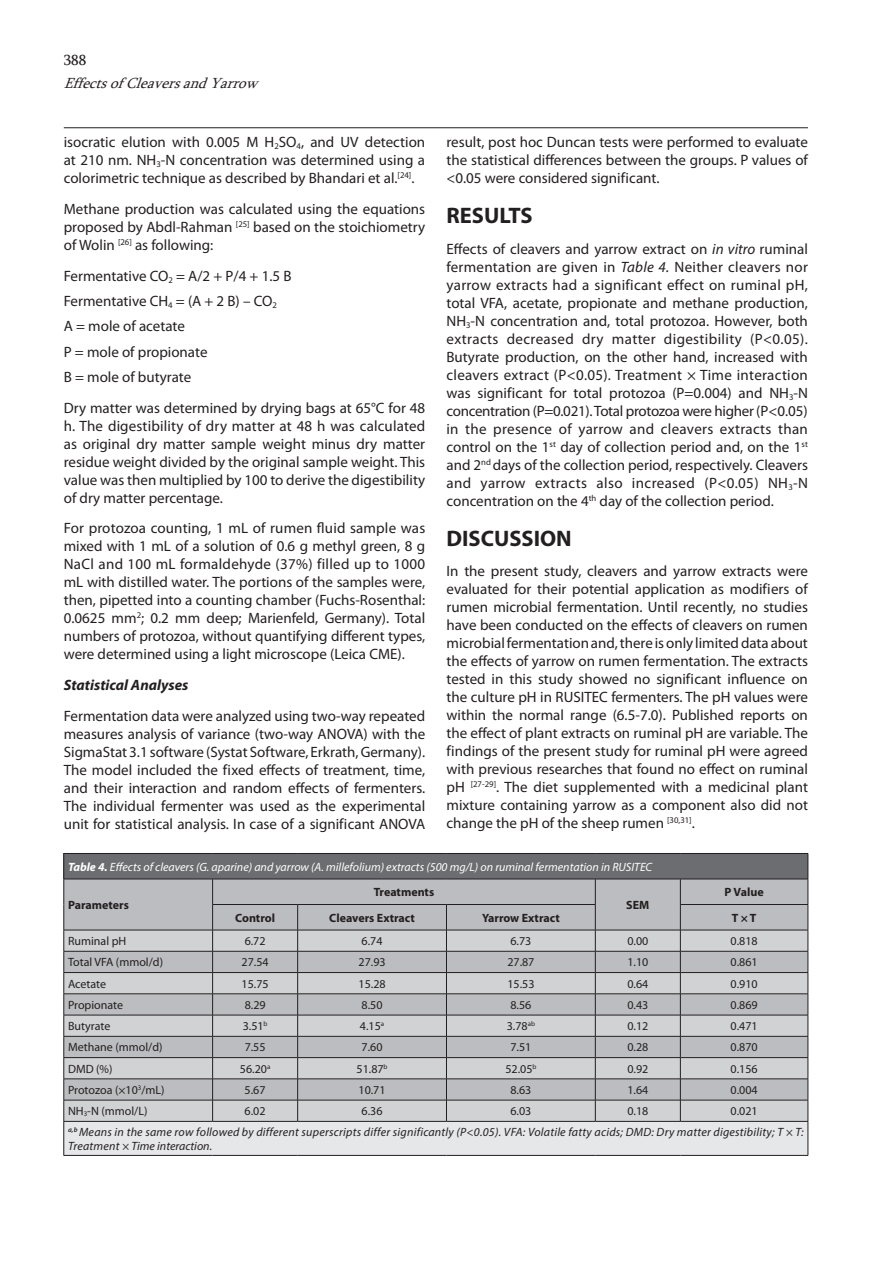
<style>
.page{position:relative;width:893px;height:1263px;background:#fff}
.page>*{position:absolute;margin:0;border:0;box-sizing:border-box;transform-origin:0 0}
.t1{font:700 22.5px "Myriad Pro";color:#231f20}
.t2{font:15px/18px "Myriad Pro";color:#231f20;text-align:justify}
.t3{font:italic 15px "Sylfaen";color:#231f20}
.t4{font:italic 700 15px "Myriad Pro";color:#231f20}
.t5{font:15px "Sylfaen";color:#231f20}
.t6{font:12px "Myriad Pro";color:#231f20}
.t7{font:italic 12px/20.4px "Myriad Pro";letter-spacing:.02em;color:#231f20}
.t8{font:italic 12px "Myriad Pro";color:#fff}
.t9{font:700 12px "Myriad Pro";color:#231f20}
.t10{font:italic 12px "Myriad Pro";color:#231f20}
.s1{font-style:italic}
.s2{font-weight:700}
.s3{font-size:6.9px}
.s4{font-style:normal}
</style>
<div class="page">
<hr style="left:64px;top:127px;width:744px;height:1px;background:#231f20">
<div style="left:64px;top:1121px;width:744px;height:34px;background:#e6e7e9"></div>
<hr style="left:64px;top:853px;width:149px;height:1px;background:#231f20">
<hr style="left:213px;top:853px;width:85px;height:1px;background:#231f20">
<hr style="left:298px;top:853px;width:148px;height:1px;background:#231f20">
<hr style="left:446px;top:853px;width:149px;height:1px;background:#231f20">
<hr style="left:595px;top:853px;width:85px;height:1px;background:#231f20">
<hr style="left:680px;top:853px;width:128px;height:1px;background:#231f20">
<svg style="left:64px;top:854px;width:745px;height:267px;background:#b5b6b8"></svg>
<hr style="left:64px;top:1121px;width:149px;height:1px;background:#231f20">
<hr style="left:64px;top:1121px;width:1px;height:34px;background:#231f20">
<hr style="left:213px;top:1121px;width:85px;height:1px;background:#231f20">
<hr style="left:298px;top:1121px;width:148px;height:1px;background:#231f20">
<hr style="left:446px;top:1121px;width:149px;height:1px;background:#231f20">
<hr style="left:595px;top:1121px;width:85px;height:1px;background:#231f20">
<hr style="left:680px;top:1121px;width:128px;height:1px;background:#231f20">
<hr style="left:808px;top:1121px;width:1px;height:34px;background:#231f20">
<hr style="left:64px;top:1155px;width:149px;height:1px;background:#231f20">
<hr style="left:213px;top:1155px;width:85px;height:1px;background:#231f20">
<hr style="left:298px;top:1155px;width:148px;height:1px;background:#231f20">
<hr style="left:446px;top:1155px;width:149px;height:1px;background:#231f20">
<hr style="left:595px;top:1155px;width:85px;height:1px;background:#231f20">
<hr style="left:680px;top:1155px;width:128px;height:1px;background:#231f20">
<p class="t5" style="left:64px;top:50px;width:24px">388</p>
<p class="t3" style="left:64px;top:73px;width:202px">EffectsofCleaversandYarrow</p>
<p class="t2" style="left:64px;top:133px;width:363px">isocratic elution with 0.005 M H<sub>2</sub>SO<sub>4</sub>, and UV detection at 210 nm. NH<sub>3</sub>-N concentration was determined using a colorimetric technique as described by Bhandari et al.<sup>[24]</sup>.</p>
<p class="t2" style="left:64px;top:200px;width:363px">Methane production was calculated using the equations proposed by Abdl-Rahman <sup>[25]</sup> based on the stoichiometry of Wolin <sup>[26]</sup> as following:</p>
<p class="t2" style="left:64px;top:263px;width:229px;line-height:25.2px;text-align:left">Fermentative CO<sub>2</sub> = A/2 + P/4 + 1.5 B<br>Fermentative CH<sub>4</sub> = (A + 2 B) – CO<sub>2<br></sub>A = mole of acetate<br>P = mole of propionate<br>B = mole of butyrate</p>
<p class="t2" style="left:64px;top:398px;width:363px">Dry matter was determined by drying bags at 65°C for 48 h. The digestibility of dry matter at 48 h was calculated as original dry matter sample weight minus dry matter residue weight divided by the original sample weight. This value was then multiplied by 100 to derive the digestibility of dry matter percentage.</p>
<p class="t2" style="left:64px;top:519px;width:363px">For protozoa counting, 1 mL of rumen fluid sample was mixed with 1 mL of a solution of 0.6 g methyl green, 8 g NaCl and 100 mL formaldehyde (37%) filled up to 1000 mL with distilled water. The portions of the samples were, then, pipetted into a counting chamber (Fuchs-Rosenthal:<br>0.0625 mm<sup>2</sup>; 0.2 mm deep; Marienfeld, Germany). Total numbers of protozoa, without quantifying different types, were determined using a light microscope (Leica CME).</p>
<p class="t4" style="left:64px;top:675px;width:126px">Statistical Analyses</p>
<p class="t2" style="left:64px;top:706px;width:363px">Fermentation data were analyzed using two-way repeated measures analysis of variance (two-way ANOVA) with the SigmaStat 3.1 software (Systat Software, Erkrath, Germany).<br>The model included the fixed effects of treatment, time, and their interaction and random effects of fermenters.<br>The individual fermenter was used as the experimental unit for statistical analysis. In case of a significant ANOVA</p>
<p class="t2" style="left:446px;top:133px;width:363px">result, post hoc Duncan tests were performed to evaluate the statistical differences between the groups. P values of &lt;0.05 were considered significant.</p>
<h1 class="t1" style="left:446px;top:203px;width:88px">RESULTS</h1>
<p class="t2" style="left:446px;top:240px;width:363px">Effects of cleavers and yarrow extract on <span class="s1">in vitro</span> ruminal fermentation are given in <span class="s1">Table 4.</span> Neither cleavers nor yarrow extracts had a significant effect on ruminal pH, total VFA, acetate, propionate and methane production, NH<sub>3</sub>-N concentration and, total protozoa. However, both extracts decreased dry matter digestibility (P&lt;0.05).<br>Butyrate production, on the other hand, increased with cleavers extract (P&lt;0.05). Treatment × Time interaction was significant for total protozoa (P=0.004) and NH<sub>3</sub>-N concentration (P=0.021). Total protozoa were higher (P&lt;0.05) in the presence of yarrow and cleavers extracts than control on the 1<sup>st</sup> day of collection period and, on the 1<sup>st </sup>and 2<sup>nd</sup> days of the collection period, respectively. Cleavers and yarrow extracts also increased (P&lt;0.05) NH<sub>3</sub>-N concentration on the 4<sup>th</sup> day of the collection period.</p>
<h1 class="t1" style="left:446px;top:525px;width:127px">DISCUSSION</h1>
<p class="t2" style="left:446px;top:562px;width:363px">In the present study, cleavers and yarrow extracts were evaluated for their potential application as modifiers of rumen microbial fermentation. Until recently, no studies have been conducted on the effects of cleavers on rumen microbial fermentation and, there is only limited data about the effects of yarrow on rumen fermentation. The extracts tested in this study showed no significant influence on the culture pH in RUSITEC fermenters. The pH values were within the normal range (6.5-7.0). Published reports on the effect of plant extracts on ruminal pH are variable. The findings of the present study for ruminal pH were agreed with previous researches that found no effect on ruminal pH <sup>[27-29]</sup>. The diet supplemented with a medicinal plant mixture containing yarrow as a component also did not change the pH of the sheep rumen <sup>[30,31]</sup>.</p>
<p class="t8" style="left:68px;top:859px;width:586px"><span class="s2">Table 4.</span> Effects of cleavers (G. aparine) and yarrow (A. millefolium) extracts (500 mg/L) on ruminal fermentation in RUSITEC</p>
<p class="t9" style="left:68px;top:898px;width:62px">Parameters</p>
<p class="t9" style="left:374px;top:885px;width:62px">Treatments</p>
<p class="t9" style="left:626px;top:898px;width:25px">SEM</p>
<p class="t9" style="left:725px;top:885px;width:41px">P Value</p>
<p class="t9" style="left:235px;top:911px;width:41px">Control</p>
<p class="t9" style="left:329px;top:911px;width:87px">Cleavers Extract</p>
<p class="t9" style="left:482px;top:911px;width:79px">Yarrow Extract</p>
<p class="t9" style="left:732px;top:911px;width:26px">T × T</p>
<p class="t6" style="left:68px;top:934px;width:60px">Ruminal pH</p>
<p class="t6" style="left:245px;top:934px;width:22px">6.72</p>
<p class="t6" style="left:362px;top:934px;width:22px">6.74</p>
<p class="t6" style="left:510px;top:934px;width:22px">6.73</p>
<p class="t6" style="left:627px;top:934px;width:22px">0.00</p>
<p class="t6" style="left:731px;top:934px;width:29px">0.818</p>
<p class="t6" style="left:68px;top:955px;width:97px">Total VFA (mmol/d)</p>
<p class="t6" style="left:242px;top:955px;width:29px">27.54</p>
<p class="t6" style="left:359px;top:955px;width:29px">27.93</p>
<p class="t6" style="left:507px;top:955px;width:29px">27.87</p>
<p class="t6" style="left:627px;top:955px;width:22px">1.10</p>
<p class="t6" style="left:731px;top:955px;width:29px">0.861</p>
<p class="t6" style="left:68px;top:976px;width:40px">Acetate</p>
<p class="t6" style="left:242px;top:976px;width:29px">15.75</p>
<p class="t6" style="left:359px;top:976px;width:29px">15.28</p>
<p class="t6" style="left:507px;top:976px;width:29px">15.53</p>
<p class="t6" style="left:627px;top:976px;width:22px">0.64</p>
<p class="t6" style="left:731px;top:976px;width:29px">0.910</p>
<p class="t6" style="left:68px;top:997px;width:57px">Propionate</p>
<p class="t6" style="left:245px;top:997px;width:22px">8.29</p>
<p class="t6" style="left:362px;top:997px;width:22px">8.50</p>
<p class="t6" style="left:510px;top:997px;width:22px">8.56</p>
<p class="t6" style="left:627px;top:997px;width:22px">0.43</p>
<p class="t6" style="left:731px;top:997px;width:29px">0.869</p>
<p class="t6" style="left:68px;top:1019px;width:44px">Butyrate</p>
<p class="t6" style="left:243px;top:1019px;width:26px">3.51<sup>b</sup></p>
<p class="t6" style="left:360px;top:1019px;width:26px">4.15<sup>a</sup></p>
<p class="t6" style="left:507px;top:1019px;width:30px">3.78<sup>ab</sup></p>
<p class="t6" style="left:627px;top:1019px;width:22px">0.12</p>
<p class="t6" style="left:731px;top:1019px;width:29px">0.471</p>
<p class="t6" style="left:68px;top:1040px;width:96px">Methane (mmol/d)</p>
<p class="t6" style="left:245px;top:1040px;width:22px">7.55</p>
<p class="t6" style="left:362px;top:1040px;width:22px">7.60</p>
<p class="t6" style="left:510px;top:1040px;width:22px">7.51</p>
<p class="t6" style="left:627px;top:1040px;width:22px">0.28</p>
<p class="t6" style="left:731px;top:1040px;width:29px">0.870</p>
<p class="t6" style="left:68px;top:1061px;width:46px">DMD (%)</p>
<p class="t6" style="left:240px;top:1061px;width:32px">56.20<sup>a</sup></p>
<p class="t6" style="left:357px;top:1061px;width:33px">51.87<sup>b</sup></p>
<p class="t6" style="left:505px;top:1061px;width:33px">52.05<sup>b</sup></p>
<p class="t6" style="left:627px;top:1061px;width:22px">0.92</p>
<p class="t6" style="left:731px;top:1061px;width:29px">0.156</p>
<p class="t6" style="left:68px;top:1082px;width:98px">Protozoa (×10<sup>3</sup>/mL)</p>
<p class="t6" style="left:245px;top:1082px;width:22px">5.67</p>
<p class="t6" style="left:358px;top:1082px;width:29px">10.71</p>
<p class="t6" style="left:510px;top:1082px;width:22px">8.63</p>
<p class="t6" style="left:627px;top:1082px;width:22px">1.64</p>
<p class="t6" style="left:731px;top:1082px;width:29px">0.004</p>
<p class="t6" style="left:68px;top:1104px;width:81px">NH<span class="s3">3</span>-N (mmol/L)</p>
<p class="t6" style="left:245px;top:1104px;width:22px">6.02</p>
<p class="t6" style="left:362px;top:1104px;width:22px">6.36</p>
<p class="t6" style="left:510px;top:1104px;width:22px">6.03</p>
<p class="t6" style="left:627px;top:1104px;width:22px">0.18</p>
<p class="t7" style="left:68px;top:1101px;width:737px;text-indent:663px"><span class="s4">0.021<br></span><sup>a,b</sup> Means in the same row followed by different superscripts differ significantly (P&lt;0.05). VFA: Volatile fatty acids; DMD: Dry matter digestibility; T × T:</p>
<p class="t10" style="left:68px;top:1139px;width:146px">Treatment × Time interaction.</p>
</div>
